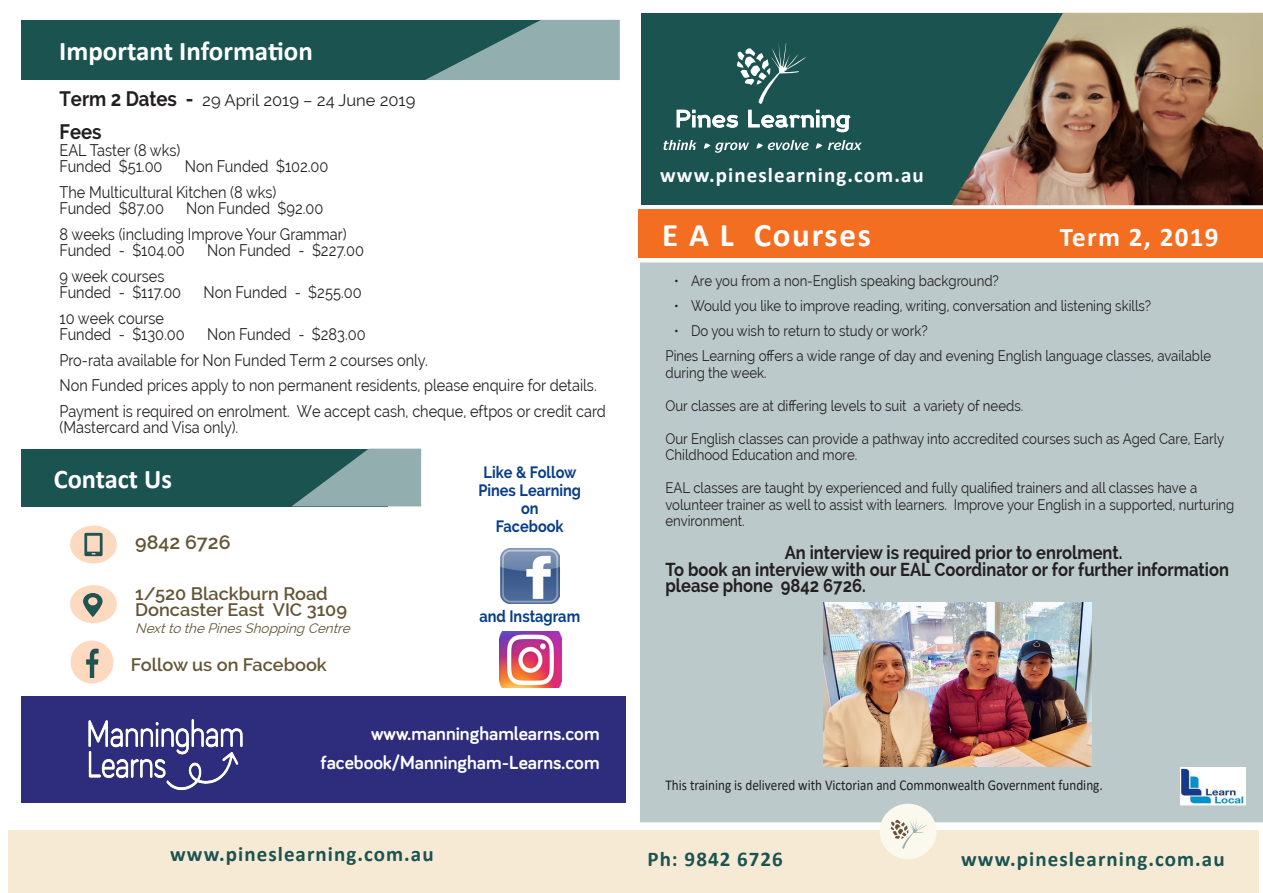
<style>
.page{position:relative;width:1263px;height:893px;background:#fff}
.page>*{position:absolute;margin:0;border:0;box-sizing:border-box;transform-origin:0 0}
.t1{font:700 33px "Calibri";letter-spacing:.05em;color:#fff}
.t2{font:700 27px "Calibri";color:#fff}
.t3{font:700 27px "Calibri";letter-spacing:.05em;color:#fff}
.t4{font:700 21px "Calibri";letter-spacing:.05em;color:#1b5351}
.t5{font:700 21px "Calibri";letter-spacing:.05em;color:#fff}
.t6{font:700 21px "Raleway";color:#231f20;scale:.88 1}
.t7{font:700 19.5px "Bariol";color:#fff}
.t8{font:600 19.5px "Raleway";color:#635535}
.t9{font:700 18.75px/16.5px "Raleway";color:#231f20;scale:.88 1}
.t10{font:600 18.15px/16.5px "Raleway";color:#635535}
.t11{font:16.5px/16.5px "Raleway";color:#231f20;scale:.88 1}
.t12{font:700 16.5px "Raleway";color:#083e89;scale:.88 1}
.t13{font:16.5px "Raleway";color:#231f20}
.t14{font:15px/16.5px "Raleway";color:#231f20;scale:.88 1}
.t15{font:15px "Calibri";color:#231f20;scale:.88 1}
.t16{font:italic 13.5px "Raleway";color:#635535}
.s1{font-weight:700;font-size:21px}
</style>
<div class="page">
<div style="left:640px;top:262px;width:623px;height:561px;background:#bbc9ca"></div>
<div style="left:641px;top:13px;width:622px;height:192px;background:#1b5351"></div>
<img style="left:951px;top:13px;width:312px;height:192px">
<svg style="left:664px;top:140px;width:33px;height:10px"></svg>
<svg style="left:704px;top:142px;width:45px;height:11px"></svg>
<svg style="left:756px;top:140px;width:53px;height:10px"></svg>
<svg style="left:816px;top:140px;width:46px;height:10px"></svg>
<svg style="left:737px;top:43px;width:70px;height:61px"></svg>
<svg style="left:677px;top:110px;width:61px;height:18px"></svg>
<svg style="left:748px;top:110px;width:102px;height:22px"></svg>
<div style="left:639px;top:210px;width:624px;height:48px;background:#f36e21"></div>
<div style="left:9px;top:830px;width:1250px;height:63px;background:#f6ead5"></div>
<div style="left:879px;top:804px;width:57px;height:55px;background:#fbf8ed;border-radius:50%"></div>
<svg style="left:891px;top:819px;width:36px;height:30px"></svg>
<div style="left:21px;top:20px;width:551px;height:60px;background:#1b5351"></div>
<svg style="left:425px;top:20px;width:195px;height:60px"></svg>
<div style="left:21px;top:696px;width:605px;height:107px;background:#2e2d7d"></div>
<img style="left:88px;top:719px;width:155px;height:72px">
<div style="left:21px;top:449px;width:367px;height:57px;background:#1b5351"></div>
<svg style="left:292px;top:449px;width:129px;height:57px"></svg>
<div style="left:70px;top:525px;width:47px;height:38px;background:#fdd9bf;border-radius:50%"></div>
<svg style="left:84px;top:533px;width:19px;height:23px"></svg>
<div style="left:70px;top:585px;width:47px;height:38px;background:#fdd9bf;border-radius:50%"></div>
<svg style="left:83px;top:593px;width:20px;height:24px"></svg>
<div style="left:70px;top:641px;width:43px;height:42px;background:#fdd9bf;border-radius:50%"></div>
<svg style="left:86px;top:649px;width:13px;height:29px"></svg>
<img style="left:500px;top:631px;width:61px;height:57px">
<img style="left:501px;top:549px;width:58px;height:54px">
<img style="left:1182px;top:769px;width:62px;height:34px">
<div style="left:1180px;top:767px;width:66px;height:38px;border:1px solid #fff"></div>
<img style="left:824px;top:602px;width:268px;height:164px">
<p class="t2" style="left:59px;top:32px;width:255px">Important Information</p>
<p class="t13" style="left:60px;top:91px;width:357px"><span class="s1">Term 2 Dates -</span> 29 April 2019 – 24 June 2019</p>
<p class="t6" style="left:60px;top:120px;width:49px">Fees</p>
<p class="t11" style="left:60px;top:142px;width:139px">EAL Taster (8 wks)</p>
<p class="t11" style="left:60px;top:158px;width:119px">Funded $51.00</p>
<p class="t11" style="left:185px;top:158px;width:165px">Non Funded $102.00</p>
<p class="t11" style="left:60px;top:184px;width:248px">The Multicultural Kitchen (8 wks)</p>
<p class="t11" style="left:60px;top:200px;width:120px">Funded $87.00</p>
<p class="t11" style="left:186px;top:200px;width:157px">Non Funded $92.00</p>
<p class="t11" style="left:60px;top:226px;width:328px">8 weeks (including Improve Your Grammar)</p>
<p class="t11" style="left:60px;top:242px;width:144px">Funded - $104.00</p>
<p class="t11" style="left:207px;top:242px;width:180px">Non Funded - $227.00</p>
<p class="t11" style="left:60px;top:268px;width:121px">9 week courses</p>
<p class="t11" style="left:60px;top:284px;width:140px">Funded - $117.00</p>
<p class="t11" style="left:204px;top:284px;width:181px">Non Funded - $255.00</p>
<p class="t11" style="left:60px;top:310px;width:120px">10 week course</p>
<p class="t11" style="left:60px;top:326px;width:144px">Funded - $130.00</p>
<p class="t11" style="left:207px;top:326px;width:182px">Non Funded - $283.00</p>
<p class="t11" style="left:60px;top:352px;width:420px">Pro-rata available for Non Funded Term 2 courses only.</p>
<p class="t11" style="left:60px;top:377px;width:612px">Non Funded prices apply to non permanent residents, please enquire for details.</p>
<p class="t11" style="left:60px;top:403px;width:622px">Payment is required on enrolment. We accept cash, cheque, eftpos or credit card (Mastercard and Visa only).</p>
<p class="t2" style="left:54px;top:460px;width:120px">Contact Us</p>
<p class="t8" style="left:135px;top:531px;width:97px">9842 6726</p>
<p class="t10" style="left:135px;top:585px;width:213px">1/520 Blackburn Road<br>Doncaster East VIC 3109</p>
<p class="t16" style="left:135px;top:620px;width:220px">Nextto the PinesShopping Centre</p>
<p class="t10" style="left:131px;top:657px;width:197px">Follow us on Facebook</p>
<p class="t12" style="left:483px;top:463px;width:107px">Like &amp; Follow</p>
<p class="t12" style="left:478px;top:481px;width:118px">Pines Learning</p>
<p class="t12" style="left:521px;top:499px;width:21px">on</p>
<p class="t12" style="left:496px;top:517px;width:79px">Facebook</p>
<p class="t12" style="left:479px;top:607px;width:116px">and Instagram</p>
<p class="t7" style="left:371px;top:720px;width:230px">www.manninghamlearns.com</p>
<p class="t7" style="left:320px;top:749px;width:281px">facebook/Manningham-Learns.com</p>
<p class="t5" style="left:660px;top:160px;width:265px">www.pineslearning.com.au</p>
<p class="t1" style="left:662px;top:212px;width:210px">E A L Courses</p>
<p class="t3" style="left:1060px;top:218px;width:160px">Term 2, 2019</p>
<p class="t14" style="left:674px;top:273px;width:371px">• Are you from a non-English speaking background?</p>
<p class="t14" style="left:674px;top:298px;width:544px">• Would you like to improve reading, writing, conversation and listening skills?</p>
<p class="t14" style="left:674px;top:323px;width:290px">• Do you wish to return to study or work?</p>
<p class="t14" style="left:665px;top:348px;width:622px">Pines Learning offers a wide range of day and evening English language classes, available</p>
<p class="t14" style="left:665px;top:364px;width:116px">during the week.</p>
<p class="t14" style="left:665px;top:397px;width:408px">Our classes are at differing levels to suit a variety of needs.</p>
<p class="t14" style="left:665px;top:430px;width:636px">Our English classes can provide a pathway into accredited courses such as Aged Care, Early</p>
<p class="t14" style="left:665px;top:447px;width:220px">Childhood Education and more.</p>
<p class="t14" style="left:665px;top:480px;width:648px">EAL classes are taught by experienced and fully qualified trainers and all classes have a volunteer trainer as well to assist with learners. Improve your English in a supported, nurturing environment.</p>
<p class="t9" style="left:785px;top:544px;width:385px">An interview is required prior to enrolment.</p>
<p class="t9" style="left:665px;top:561px;width:642px">To book an interview with our EAL Coordinator or for further information please phone 9842 6726.</p>
<p class="t15" style="left:665px;top:775px;width:498px">This training is delivered with Victorian and Commonwealth Government funding.</p>
<p class="t4" style="left:170px;top:839px;width:265px">www.pineslearning.com.au</p>
<p class="t4" style="left:647px;top:844px;width:137px">Ph: 9842 6726</p>
<p class="t4" style="left:961px;top:845px;width:265px">www.pineslearning.com.au</p>
</div>
